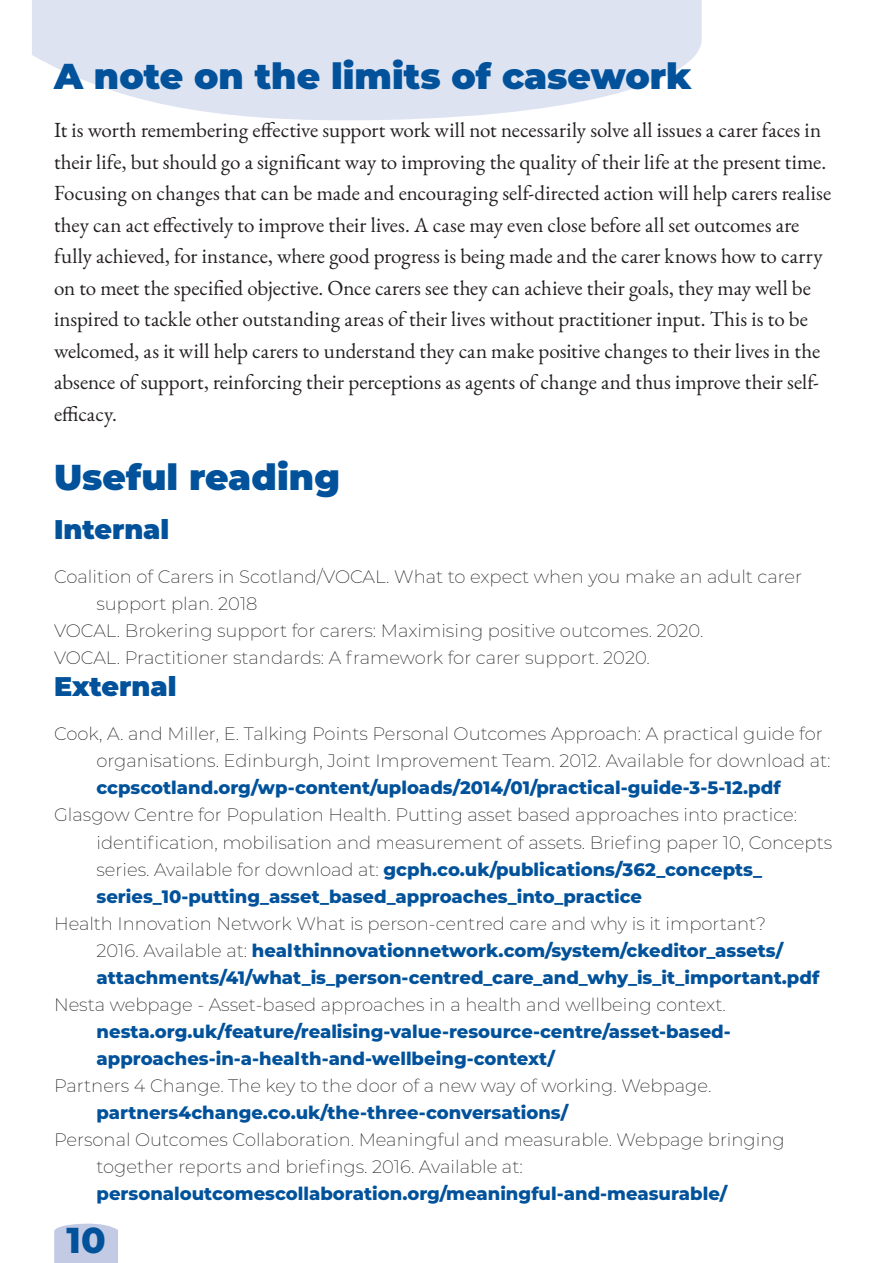
<style>
.page{position:relative;width:893px;height:1263px;background:#fff}
.page>*{position:absolute;margin:0;border:0;box-sizing:border-box;transform-origin:0 0}
.Heading{font:900 36px "Montserrat";color:#01529b}
.t1{font:800 36px "Montserrat";color:#01529b}
.inset_Heading{font:900 27px "Montserrat";color:#01529b}
.t2{font:21px/31.5px "EB Garamond";color:#231f20}
.ptractitioner_list{font:200 18px/27px "Montserrat";color:#231f20}
.ptractitioner_list-2{font:800 18px/27px "Montserrat";color:#01529b}
.s1{font-weight:800;color:#01529b}
.s2{font-weight:200;color:#231f20}
</style>
<div class="page">
<svg style="left:32px;top:0;width:670px;height:121px;background:#e2e7f3"></svg>
<svg style="left:54px;top:1223px;width:64px;height:40px;background:#c6cee5"></svg>
<p class="Heading" style="left:54px;top:49px;width:639px">A note on the limits of casework</p>
<p class="t2" style="left:54px;top:115px;width:779px">It is worth remembering effective support work will not necessarily solve all issues a carer faces in their life, but should go a significant way to improving the quality of their life at the present time.<br>Focusing on changes that can be made and encouraging self-directed action will help carers realise they can act effectively to improve their lives. A case may even close before all set outcomes are fully achieved, for instance, where good progress is being made and the carer knows how to carry on to meet the specified objective. Once carers see they can achieve their goals, they may well be inspired to tackle other outstanding areas of their lives without practitioner input. This is to be welcomed, as it will help carers to understand they can make positive changes to their lives in the absence of support, reinforcing their perceptions as agents of change and thus improve their self&shy;efficacy.</p>
<p class="Heading" style="left:54px;top:450px;width:287px">Useful reading</p>
<p class="inset_Heading" style="left:54px;top:509px;width:117px">Internal</p>
<p class="ptractitioner_list" style="left:97px;top:563px;width:707px;text-indent:-43px">Coalition of Carers in Scotland/VOCAL. What to expect when you make an adult carer support plan. 2018</p>
<p class="ptractitioner_list" style="left:54px;top:617px;width:651px">VOCAL. Brokering support for carers: Maximising positive outcomes. 2020.</p>
<p class="ptractitioner_list" style="left:54px;top:644px;width:597px">VOCAL. Practitioner standards: A framework for carer support. 2020.</p>
<p class="inset_Heading" style="left:54px;top:667px;width:124px">External</p>
<p class="ptractitioner_list" style="left:97px;top:720px;width:736px;text-indent:-43px">Cook, A. and Miller, E. Talking Points Personal Outcomes Approach: A practical guide for organisations. Edinburgh, Joint Improvement Team. 2012. Available for download at: <span class="s1">ccpscotland.org/wp-content/uploads/2014/01/practical-guide-3-5-12.pdf</span></p>
<p class="ptractitioner_list" style="left:97px;top:801px;width:737px;text-indent:-43px">Glasgow Centre for Population Health. Putting asset based approaches into practice: identification, mobilisation and measurement of assets. Briefing paper 10, Concepts series. Available for download at: <span class="s1">gcph.co.uk/publications/362_concepts_ series_10-putting_asset_based_approaches_into_practice</span></p>
<p class="ptractitioner_list-2" style="left:97px;top:909px;width:724px;text-indent:-43px"><span class="s2">Health Innovation Network What is person-centred care and why is it important?<br>2016. Available at:</span> healthinnovationnetwork.com/system/ckeditor_assets/ attachments/41/what_is_person-centred_care_and_why_is_it_important.pdf</p>
<p class="ptractitioner_list-2" style="left:97px;top:990px;width:636px;text-indent:-43px"><span class="s2">Nesta webpage - Asset-based approaches in a health and wellbeing context. </span>nesta.org.uk/feature/realising-value-resource-centre/asset-based&shy;approaches-in-a-health-and-wellbeing-context/</p>
<p class="ptractitioner_list" style="left:97px;top:1071px;width:616px;text-indent:-43px">Partners 4 Change. The key to the door of a new way of working. Webpage. <span class="s1">partners4change.co.uk/the-three-conversations/</span></p>
<p class="ptractitioner_list" style="left:97px;top:1125px;width:690px;text-indent:-43px">Personal Outcomes Collaboration. Meaningful and measurable. Webpage bringing together reports and briefings. 2016. Available at: <span class="s1">personaloutcomescollaboration.org/meaningful-and-measurable/</span></p>
<h1 class="t1" style="left:67px;top:1214px;width:41px">10</h1>
</div>
